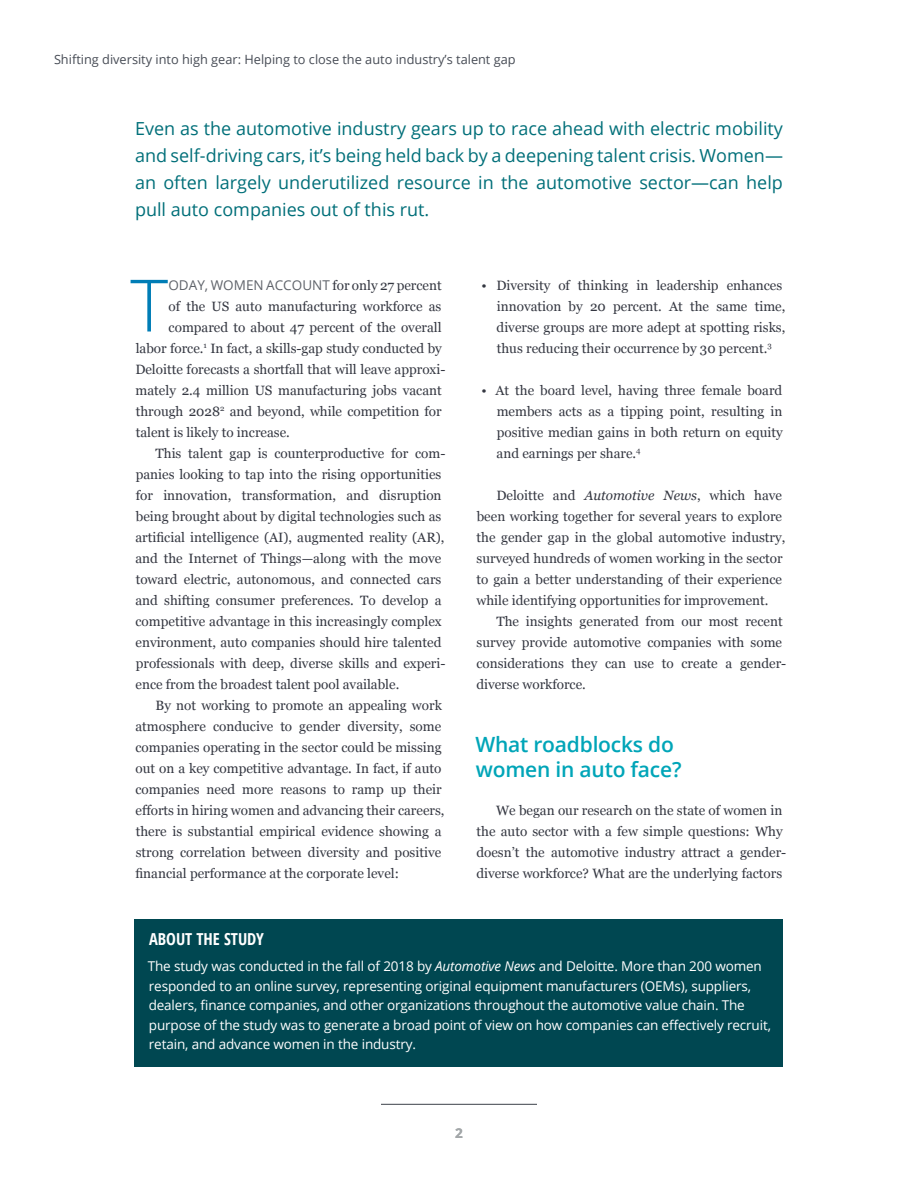
<style>
.page{position:relative;width:918px;height:1188px;background:#fff}
.page>*{position:absolute;margin:0;border:0;box-sizing:border-box;transform-origin:0 0}
.body-dropcap{font:300 72.3px "Open Sans";color:#007db6}
.heading2{font:600 21px/25.2px "Open Sans";letter-spacing:-.01em;color:#00a5b8}
.body-intro{font:18px/27px "Open Sans";color:#006f79;text-align:justify}
.sidebar-h1-rev{font:700 16.5px "Open Sans Condensed";color:#fff}
.body-copy{font:13.5px/21px "Georgia";color:#343741}
.sidebar-body-rev{font:13.5px/19.5px "Open Sans";letter-spacing:-.01em;color:#fff}
.body-dropcap-2{font:13.5px "Georgia";color:#343741}
.body-dropcap-3{font:13.5px "Open Sans";color:#5f636a}
.page-number{font:700 13.5px "Open Sans";color:#a3a7a9}
.t1{font:12.75px "Open Sans";color:#474c55}
.s1{font-family:"Georgia";color:#343741}
.s2{font-style:italic}
</style>
<div class="page">
<hr style="left:381px;top:1104px;width:156px;height:1px;background:#5f636a">
<div style="left:135px;top:919px;width:648px;height:147px;background:#004751"></div>
<p class="t1" style="left:54px;top:50px;width:463px">Shifting diversity into high gear: Helping to close the auto industry’s talent gap</p>
<p class="body-intro" style="left:135px;top:115px;width:650px">Even as the automotive industry gears up to race ahead with electric mobility and self-driving cars, it’s being held back by a deepening talent crisis. Women— an often largely underutilized resource in the automotive sector—can help pull auto companies out of this rut.</p>
<p class="body-dropcap" style="left:130px;top:256px;width:39px">T</p>
<p class="body-dropcap-3" style="left:168px;top:275px;width:275px">ODAY, WOMEN ACCOUNT <span class="s1">for only 27 percent</span></p>
<p class="body-dropcap-2" style="left:169px;top:296px;width:274px">of the US auto manufacturing workforce as</p>
<p class="body-dropcap-2" style="left:169px;top:317px;width:275px">compared to about 47 percent of the overall</p>
<p class="body-dropcap-2" style="left:136px;top:338px;width:308px">labor force.<sup>1</sup> In fact, a skills-gap study conducted by</p>
<p class="body-dropcap-2" style="left:135px;top:359px;width:312px">Deloitte forecasts a shortfall that will leave approxi-</p>
<p class="body-dropcap-2" style="left:136px;top:380px;width:308px">mately 2.4 million US manufacturing jobs vacant</p>
<p class="body-dropcap-2" style="left:136px;top:401px;width:308px">through 2028<sup>2</sup> and beyond, while competition for</p>
<p class="body-dropcap-2" style="left:136px;top:422px;width:156px">talent is likely to increase.</p>
<p class="body-copy" style="left:135px;top:442px;width:312px;text-indent:20px">This talent gap is counterproductive for com&shy;panies looking to tap into the rising opportunities for innovation, transformation, and disruption being brought about by digital technologies such as artificial intelligence (AI), augmented reality (AR), and the Internet of Things—along with the move toward electric, autonomous, and connected cars and shifting consumer preferences. To develop a competitive advantage in this increasingly complex environment, auto companies should hire talented professionals with deep, diverse skills and experi&shy;ence from the broadest talent pool available.</p>
<p class="body-copy" style="left:135px;top:694px;width:311px;text-indent:20px">By not working to promote an appealing work atmosphere conducive to gender diversity, some companies operating in the sector could be missing out on a key competitive advantage. In fact, if auto companies need more reasons to ramp up their efforts in hiring women and advancing their careers, there is substantial empirical evidence showing a strong correlation between diversity and positive financial performance at the corporate level:</p>
<p class="body-copy" style="left:497px;top:274px;width:290px;text-indent:-15px">• Diversity of thinking in leadership enhances innovation by 20 percent. At the same time, diverse groups are more adept at spotting risks, thus reducing their occurrence by 30 percent.<sup>3</sup></p>
<p class="body-copy" style="left:497px;top:379px;width:288px;text-align:justify;text-indent:-15px">• At the board level, having three female board members acts as a tipping point, resulting in positive median gains in both return on equity and earnings per share.<sup>4</sup></p>
<p class="body-copy" style="left:476px;top:484px;width:310px;text-indent:20px">Deloitte and <span class="s2">Automotive News</span>, which have been working together for several years to explore the gender gap in the global automotive industry, surveyed hundreds of women working in the sector to gain a better understanding of their experience while identifying opportunities for improvement.</p>
<p class="body-copy" style="left:476px;top:610px;width:311px;text-indent:20px">The insights generated from our most recent survey provide automotive companies with some considerations they can use to create a gender&shy;diverse workforce.</p>
<p class="heading2" style="left:475px;top:731px;width:208px">What roadblocks do women in auto face?</p>
<p class="body-copy" style="left:476px;top:799px;width:311px;text-indent:20px">We began our research on the state of women in the auto sector with a few simple questions: Why doesn’t the automotive industry attract a gender&shy;diverse workforce? What are the underlying factors</p>
<p class="sidebar-h1-rev" style="left:149px;top:927px;width:116px">ABOUT THE STUDY</p>
<p class="sidebar-body-rev" style="left:148px;top:956px;width:625px">The study was conducted in the fall of 2018 by <span class="s2">Automotive News</span> and Deloitte. More than 200 women responded to an online survey, representing original equipment manufacturers (OEMs), suppliers, dealers, finance companies, and other organizations throughout the automotive value chain. The purpose of the study was to generate a broad point of view on how companies can effectively recruit, retain, and advance women in the industry.</p>
<p class="page-number" style="left:455px;top:1123px;width:9px">2</p>
</div>
